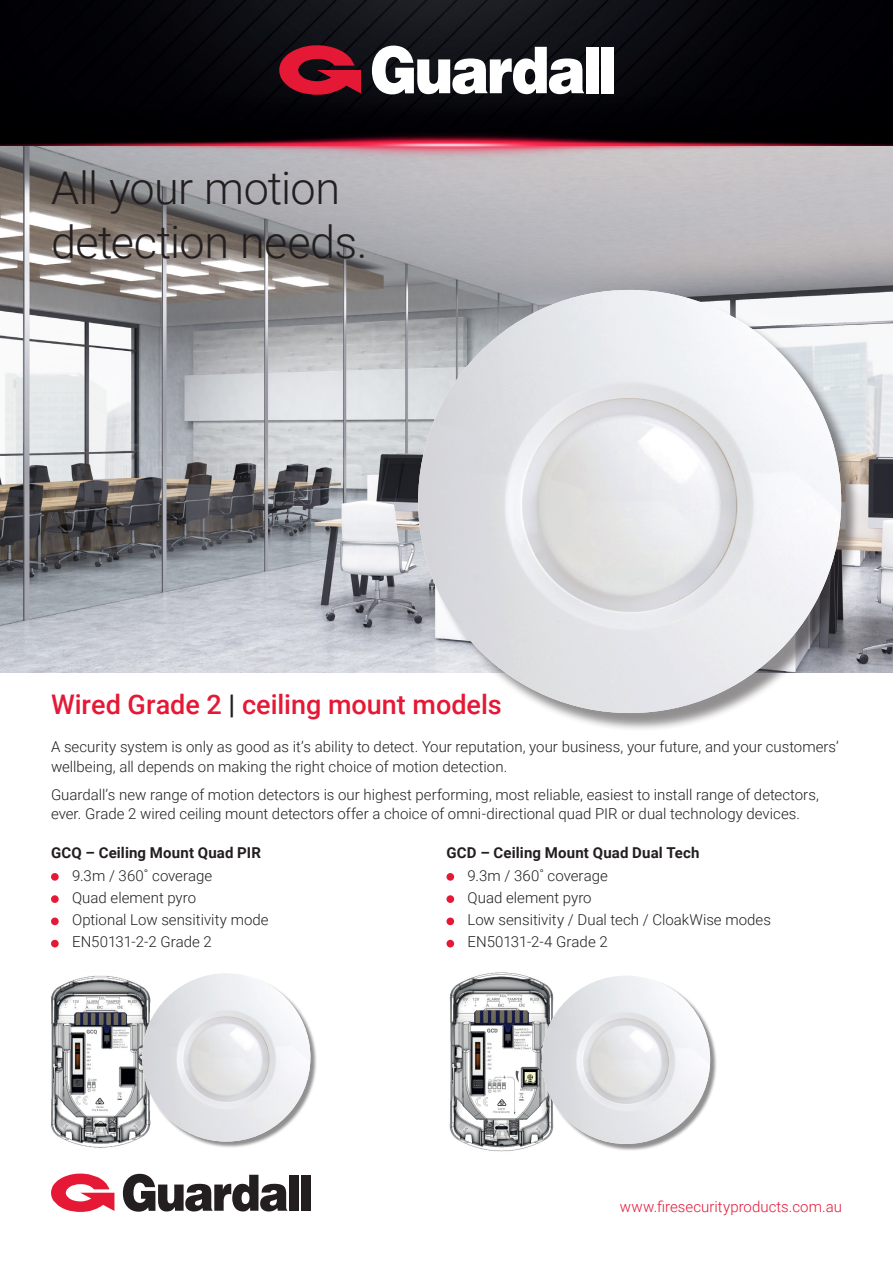
<style>
.page{position:relative;width:893px;height:1263px;background:#fff}
.page>*{position:absolute;margin:0;border:0;box-sizing:border-box;transform-origin:0 0}
.t1{font:300 45px "Roboto";letter-spacing:-.015em;color:#231f20}
.t2{font:500 27px "Roboto";color:#e51836}
.t3{font:300 15px/19.5px "Roboto";color:#231f20}
.t4{font:700 15px "Roboto";letter-spacing:.01em;color:#231f20}
.t5{font:300 15px "Roboto";letter-spacing:.005em;color:#e51836}
.s1{color:#231f20}
</style>
<div class="page">
<img style="left:0;top:162px;width:893px;height:511px">
<svg style="left:51px;top:1173px;width:63px;height:39px"></svg>
<svg style="left:123px;top:1174px;width:164px;height:38px"></svg>
<div style="left:289px;top:1175px;width:9px;height:36px;background:#231f20"></div>
<div style="left:301px;top:1175px;width:9px;height:36px;background:#231f20"></div>
<img style="left:0;top:0;width:893px;height:129px">
<img style="left:0;top:129px;width:893px;height:33px">
<svg style="left:276px;top:43px;width:85px;height:54px;background:#801225"></svg>
<svg style="left:372px;top:46px;width:212px;height:48px"></svg>
<div style="left:586px;top:47px;width:12px;height:46px;background:#fff"></div>
<div style="left:602px;top:47px;width:12px;height:46px;background:#fff"></div>
<div style="left:420px;top:292px;width:440px;height:440px;background:#231f20;opacity:.5"></div>
<img style="left:418px;top:290px;width:423px;height:423px;border-radius:212px">
<div style="left:51px;top:873px;width:8px;height:8px;background:#e51836;border-radius:50%"></div>
<div style="left:51px;top:895px;width:8px;height:8px;background:#e51836;border-radius:50%"></div>
<div style="left:51px;top:917px;width:8px;height:8px;background:#e51836;border-radius:50%"></div>
<div style="left:51px;top:940px;width:8px;height:7px;background:#e51836;border-radius:50%"></div>
<div style="left:446px;top:873px;width:8px;height:8px;background:#e51836;border-radius:50%"></div>
<div style="left:446px;top:895px;width:8px;height:8px;background:#e51836;border-radius:50%"></div>
<div style="left:446px;top:917px;width:8px;height:8px;background:#e51836;border-radius:50%"></div>
<div style="left:446px;top:940px;width:8px;height:7px;background:#e51836;border-radius:50%"></div>
<img style="left:51px;top:975px;width:92px;height:173px">
<div style="left:143px;top:974px;width:175px;height:175px;background:#231f20;opacity:.5"></div>
<img style="left:142px;top:973px;width:168px;height:168px;border-radius:84px">
<img style="left:449px;top:972px;width:94px;height:180px">
<div style="left:543px;top:977px;width:174px;height:174px;background:#231f20;opacity:.5"></div>
<img style="left:542px;top:975px;width:168px;height:169px;border-radius:84px">
<p class="t1" style="left:51px;top:156px;width:291px">All your motion</p>
<p class="t1" style="left:51px;top:210px;width:318px">detection needs.</p>
<p class="t2" style="left:51px;top:686px;width:452px">Wired Grade 2 <span class="s1">|</span> ceiling mount models</p>
<p class="t3" style="left:51px;top:737px;width:789px">A security system is only as good as it’s ability to detect. Your reputation, your business, your future, and your customers’ wellbeing, all depends on making the right choice of motion detection.</p>
<p class="t3" style="left:51px;top:784px;width:769px">Guardall’s new range of motion detectors is our highest performing, most reliable, easiest to install range of detectors, ever. Grade 2 wired ceiling mount detectors offer a choice of omni-directional quad PIR or dual technology devices.</p>
<p class="t4" style="left:51px;top:842px;width:212px">GCQ – Ceiling Mount Quad PIR</p>
<p class="t3" style="left:72px;top:865px;width:142px">9.3m / 360˚ coverage</p>
<p class="t3" style="left:72px;top:887px;width:126px">Quad element pyro</p>
<p class="t3" style="left:72px;top:909px;width:198px">Optional Low sensitivity mode</p>
<p class="t3" style="left:72px;top:932px;width:141px">EN50131-2-2 Grade 2</p>
<p class="t4" style="left:446px;top:842px;width:254px">GCD – Ceiling Mount Quad Dual Tech</p>
<p class="t3" style="left:467px;top:865px;width:142px">9.3m / 360˚ coverage</p>
<p class="t3" style="left:467px;top:887px;width:126px">Quad element pyro</p>
<p class="t3" style="left:467px;top:909px;width:305px">Low sensitivity / Dual tech / CloakWise modes</p>
<p class="t3" style="left:467px;top:932px;width:142px">EN50131-2-4 Grade 2</p>
<p class="t5" style="left:620px;top:1196px;width:224px">www.firesecurityproducts.com.au</p>
</div>
